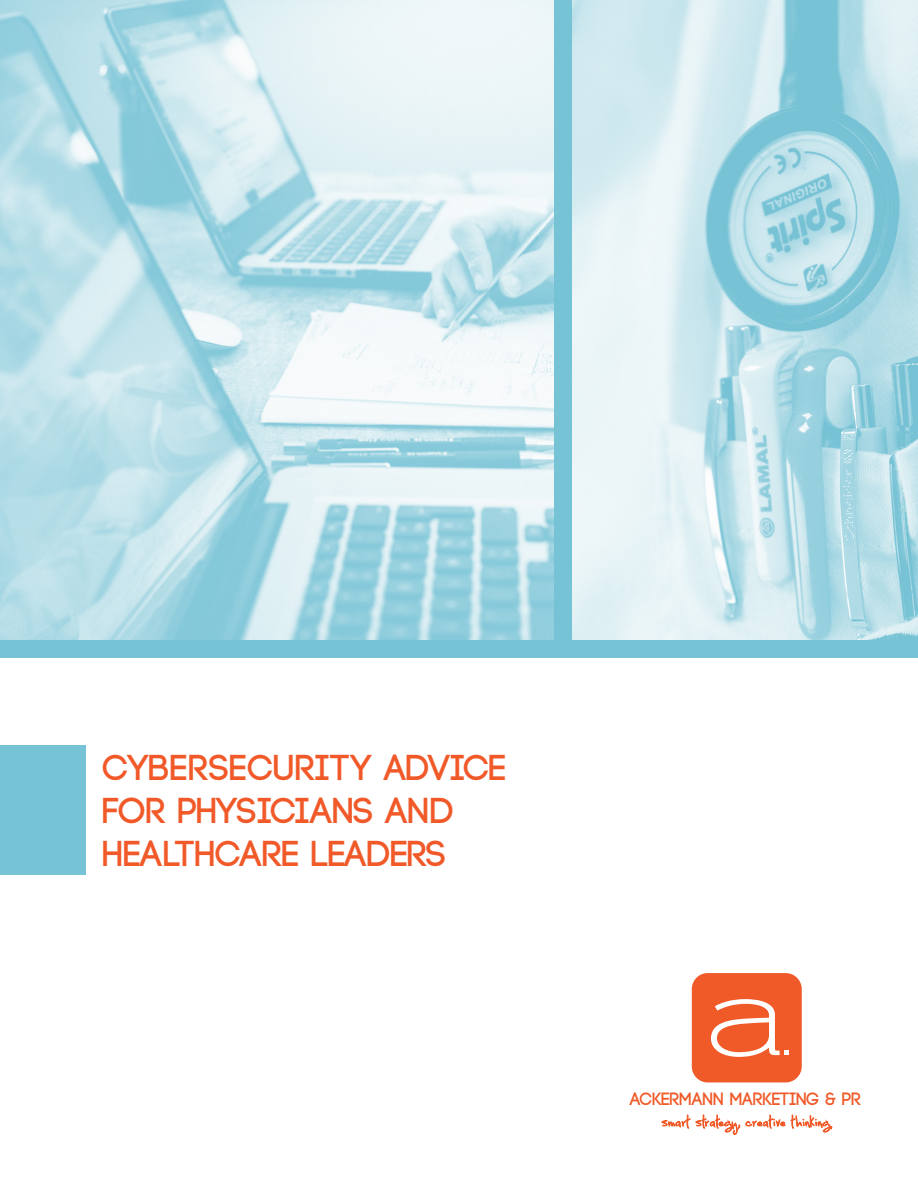
<style>
.page{position:relative;width:918px;height:1188px;background:#fff}
.page>*{position:absolute;margin:0;border:0;box-sizing:border-box;transform-origin:0 0}
.t1{font:700 36px "Code";color:#f15929}
.t2{font:700 36px "Code";letter-spacing:.02em;color:#f15929}
.t3{font:700 17.85px "Code";color:#f05a29}
</style>
<div class="page">
<div style="left:0;top:745px;width:86px;height:129px;background:#77c3d6"></div>
<img style="left:0;top:0;width:554px;height:640px">
<div style="left:692px;top:973px;width:110px;height:109px;background:#f05a28;border-radius:16px"></div>
<svg style="left:711px;top:999px;width:78px;height:58px"></svg>
<svg style="left:662px;top:1115px;width:28px;height:14px"></svg>
<svg style="left:696px;top:1115px;width:44px;height:20px"></svg>
<svg style="left:746px;top:1115px;width:39px;height:14px"></svg>
<svg style="left:791px;top:1115px;width:41px;height:17px"></svg>
<img style="left:571px;top:0;width:347px;height:640px">
<div style="left:554px;top:0;width:17px;height:652px;background:#77c3d6"></div>
<div style="left:0;top:640px;width:918px;height:17px;background:#77c3d6"></div>
<p class="t2" style="left:103px;top:749px;width:405px">CYBERSECURITY ADVICE</p>
<p class="t1" style="left:103px;top:792px;width:353px">FOR PHYSICIANS AND</p>
<p class="t1" style="left:103px;top:836px;width:345px">HEALTHCARE LEADERS</p>
<p class="t3" style="left:630px;top:1090px;width:232px">ACKERMANN MARKETING &amp; PR</p>
</div>
